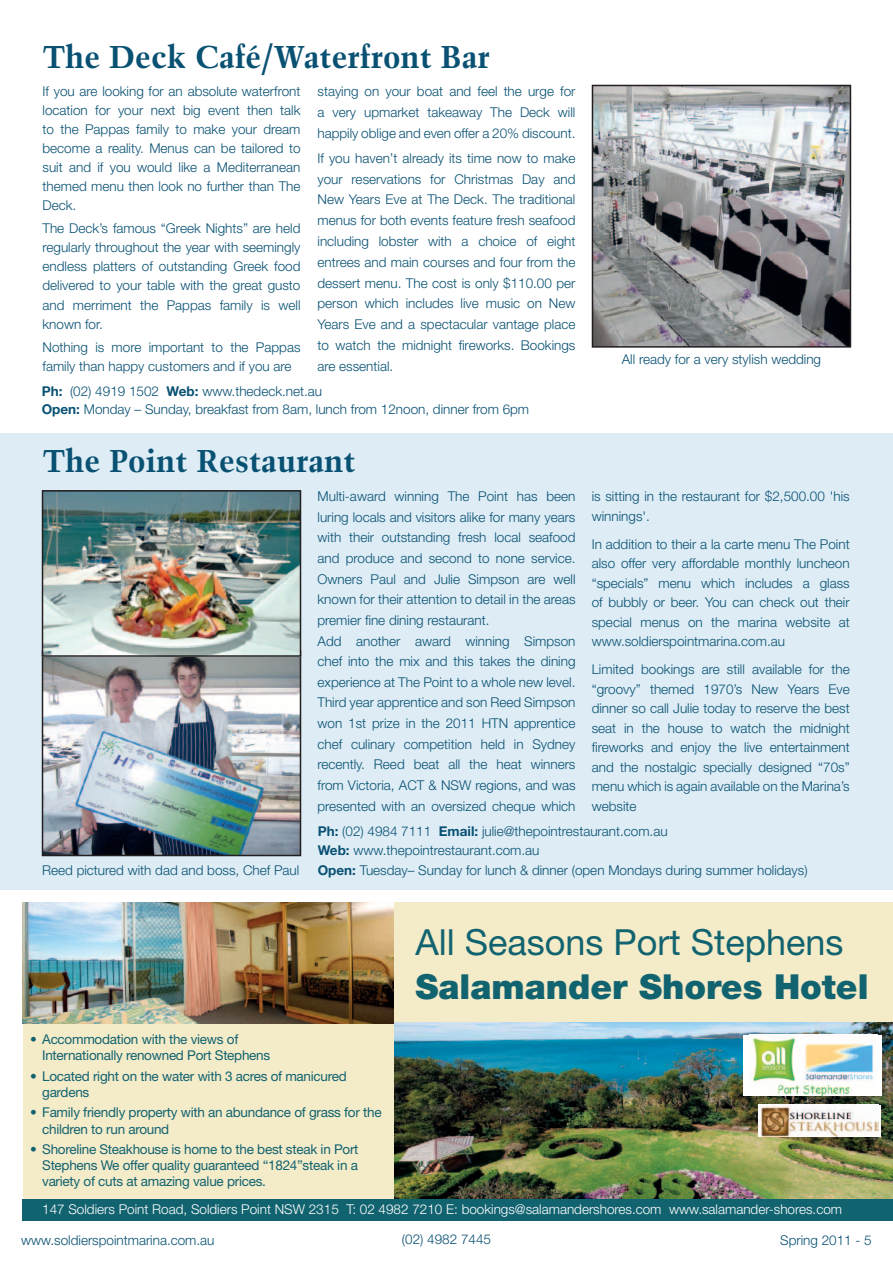
<style>
.page{position:relative;width:893px;height:1263px;background:#fff}
.page>*{position:absolute;margin:0;border:0;box-sizing:border-box;transform-origin:0 0}
.t1{font:36px "Helvetica Neue";color:#126370}
.t2{font:900 34.5px "Helvetica Neue";color:#126370}
.t3{font:700 31.5px "Trump Mediaeval";color:#095173}
.t4{font:300 13.5px/20.7px "Helvetica Neue";color:#095173;text-align:justify}
.t5{font:13.5px/16.2px "Helvetica Neue";letter-spacing:-.02em;color:#126370}
.t6{font:300 13.5px "Helvetica Neue";color:#fff}
.s1{font-weight:700}
</style>
<div class="page">
<div style="left:303px;top:902px;width:590px;height:193px;background:#f4ebc9"></div>
<div style="left:0;top:433px;width:893px;height:457px;background:#ddecf5"></div>
<img style="left:595px;top:88px;width:253px;height:257px">
<div style="left:592px;top:85px;width:259px;height:263px;border:2px solid #231f20"></div>
<img style="left:45px;top:657px;width:253px;height:196px">
<div style="left:42px;top:651px;width:259px;height:205px;border:2px solid #231f20"></div>
<img style="left:45px;top:493px;width:253px;height:161px">
<div style="left:42px;top:490px;width:259px;height:167px;border:2px solid #231f20"></div>
<img style="left:393px;top:1023px;width:500px;height:176px">
<div style="left:23px;top:1023px;width:370px;height:196px;background:#f4ebc9"></div>
<div style="left:22px;top:1199px;width:871px;height:21px;background:#126370"></div>
<svg style="left:878px;top:1105px;width:3px;height:31px"></svg>
<img style="left:758px;top:1105px;width:120px;height:31px">
<div style="left:743px;top:1035px;width:139px;height:60px;background:#fff"></div>
<img style="left:749px;top:1037px;width:127px;height:58px">
<img style="left:23px;top:902px;width:370px;height:121px">
<h3 class="t3" style="left:43px;top:37px;width:449px">The Deck Café/Waterfront Bar</h3>
<p class="t4" style="left:43px;top:81px;width:259px;line-height:19px">If you are looking for an absolute waterfront location for your next big event then talk to the Pappas family to make your dream become a reality. Menus can be tailored to suit and if you would like a Mediterranean themed menu then look no further than The Deck.</p>
<p class="t4" style="left:43px;top:219px;width:259px;line-height:19px">The Deck’s famous “Greek Nights” are held regularly throughout the year with seemingly endless platters of outstanding Greek food delivered to your table with the great gusto and merriment the Pappas family is well known for.</p>
<p class="t4" style="left:43px;top:337px;width:259px;line-height:19px">Nothing is more important to the Pappas family than happy customers and if you are</p>
<p class="t4" style="left:317px;top:81px;width:259px">staying on your boat and feel the urge for a very upmarket takeaway The Deck will happily oblige and even offer a 20% discount.</p>
<p class="t4" style="left:317px;top:147px;width:259px">If you haven’t already its time now to make your reservations for Christmas Day and New Years Eve at The Deck. The traditional menus for both events feature fresh seafood including lobster with a choice of eight entrees and main courses and four from the dessert menu. The cost is only $110.00 per person which includes live music on New Years Eve and a spectacular vantage place to watch the midnight fireworks. Bookings are essential.</p>
<p class="t4" style="left:42px;top:382px;width:489px;line-height:18px"><span class="s1">Ph:</span> (02) 4919 1502 <span class="s1">Web:</span> www.thedeck.net.au<br><span class="s1">Open:</span> Monday – Sunday, breakfast from 8am, lunch from 12noon, dinner from 6pm</p>
<h3 class="t3" style="left:43px;top:441px;width:315px">The Point Restaurant</h3>
<p class="t4" style="left:622px;top:348px;width:201px">All ready for a very stylish wedding</p>
<p class="t4" style="left:42px;top:859px;width:259px">Reed pictured with dad and boss, Chef Paul</p>
<p class="t4" style="left:317px;top:486px;width:259px;text-align:left">Multi-award winning The Point has been luring locals and visitors alike for many years with their outstanding fresh local seafood and produce and second to none service.<br>Owners Paul and Julie Simpson are well known for their attention to detail in the areas premier fine dining restaurant.<br>Add another award winning Simpson chef into the mix and this takes the dining experience at The Point to a whole new level.<br>Third year apprentice and son Reed Simpson won 1st prize in the 2011 HTN apprentice chef culinary competition held in Sydney recently. Reed beat all the heat winners from Victoria, ACT &amp; NSW regions, and was presented with an oversized cheque which</p>
<p class="t4" style="left:592px;top:486px;width:259px;line-height:19.5px">is sitting in the restaurant for $2,500.00 'his winnings'.</p>
<p class="t4" style="left:592px;top:534px;width:259px;line-height:19.5px">In addition to their a la carte menu The Point also offer very affordable monthly luncheon “specials” menu which includes a glass of bubbly or beer. You can check out their special menus on the marina website at www.soldierspointmarina.com.au</p>
<p class="t4" style="left:592px;top:659px;width:259px;line-height:19.5px">Limited bookings are still available for the “groovy” themed 1970’s New Years Eve dinner so call Julie today to reserve the best seat in the house to watch the midnight fireworks and enjoy the live entertainment and the nostalgic specially designed “70s” menu which is again available on the Marina’s website</p>
<p class="t4" style="left:318px;top:821px;width:491px;line-height:19.5px;text-align:left"><span class="s1">Ph:</span> (02) 4984 7111 <span class="s1">Email:</span> julie@thepointrestaurant.com.au<br><span class="s1">Web:</span> www.thepointrestaurant.com.au<br><span class="s1">Open:</span> Tuesday– Sunday for lunch &amp; dinner (open Mondays during summer holidays)</p>
<h1 class="t1" style="left:415px;top:921px;width:430px">All Seasons Port Stephens</h1>
<h2 class="t2" style="left:415px;top:966px;width:455px">Salamander Shores Hotel</h2>
<p class="t5" style="left:42px;top:1031px;width:230px;text-indent:-12px">• Accommodation with the views of<br>Internationally renowned Port Stephens</p>
<p class="t5" style="left:42px;top:1067px;width:306px;text-indent:-12px">• Located right on the water with 3 acres of manicured gardens</p>
<p class="t5" style="left:42px;top:1104px;width:341px;text-indent:-12px">• Family friendly property with an abundance of grass for the children to run around</p>
<p class="t5" style="left:42px;top:1141px;width:318px;text-align:justify;text-indent:-12px">• Shoreline Steakhouse is home to the best steak in Port Stephens We offer quality guaranteed “1824”steak in a variety of cuts at amazing value prices.</p>
<p class="t6" style="left:42px;top:1201px;width:801px">147 Soldiers Point Road, Soldiers Point NSW 2315 T: 02 4982 7210 E: bookings@salamandershores.com www.salamander-shores.com</p>
<p class="t4" style="left:21px;top:1230px;width:195px">www.soldierspointmarina.com.au</p>
<p class="t4" style="left:402px;top:1229px;width:91px">(02) 4982 7445</p>
<p class="t4" style="left:780px;top:1230px;width:93px">Spring 2011 - 5</p>
</div>
